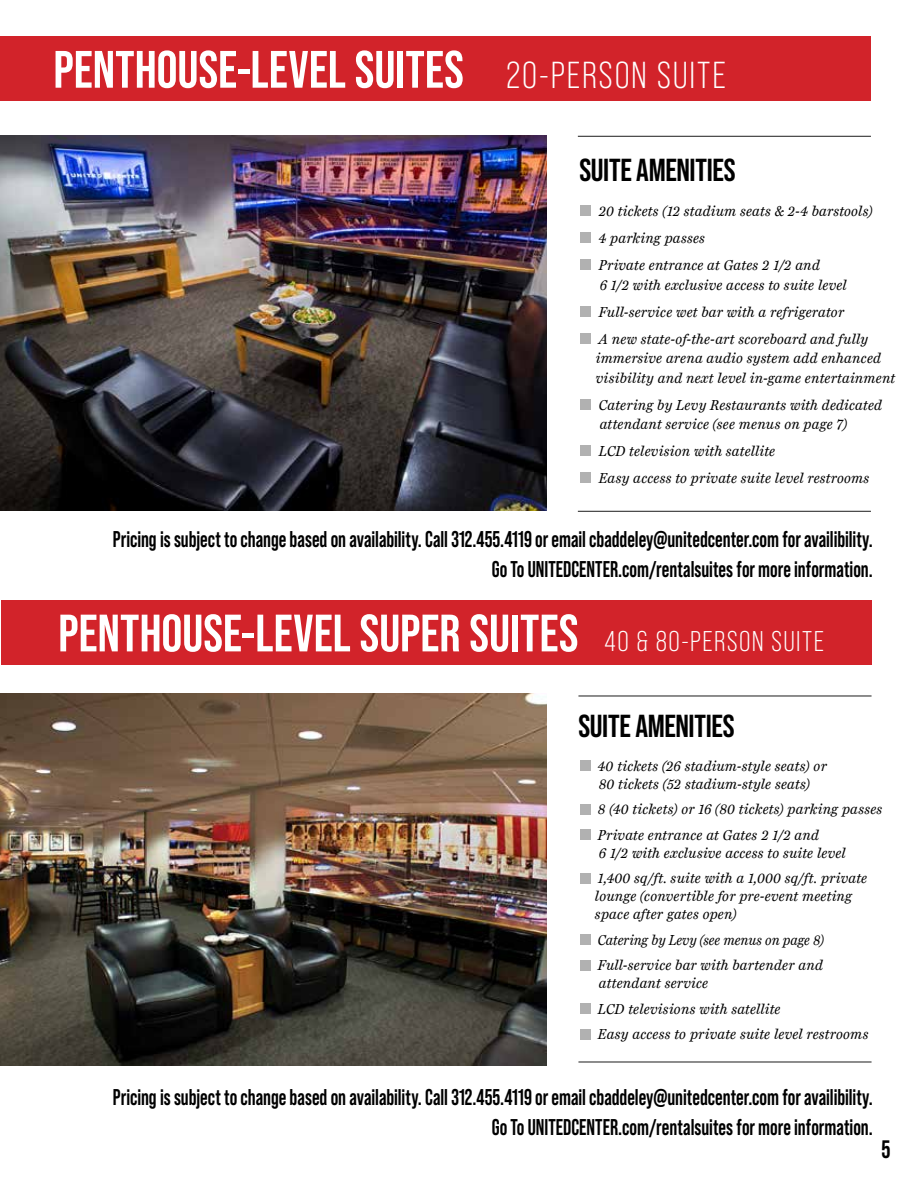
<style>
.page{position:relative;width:918px;height:1188px;background:#fff}
.page>*{position:absolute;margin:0;border:0;box-sizing:border-box;transform-origin:0 0}
.t1{font:700 52.5px "Bebas Neue Pro";color:#fff}
.t2{font:700 31.8px "Bebas Neue Pro";letter-spacing:-.01em;color:#000}
.t3{font:700 25.2px "Bebas Neue Pro";color:#000;scale:.93 1}
.t4{font:700 22.8px/30px "Bebas Neue Pro";color:#000;text-align:right;scale:.89 1}
.t5{font:italic 15px/27px "Miller Daily";letter-spacing:.02em;color:#000;scale:.93 1}
.t6{font:italic 15px/25.5px "Miller Daily";letter-spacing:.02em;color:#000;scale:.89 1}
.s1{font-weight:400;font-size:37.5px}
.s2{font-weight:400;font-size:28.5px}
</style>
<div class="page">
<div style="left:1px;top:600px;width:871px;height:65px;background:#d2232a"></div>
<img style="left:0;top:693px;width:547px;height:372px">
<div style="left:580px;top:760px;width:10px;height:11px;background:#b1b1b1"></div>
<div style="left:580px;top:804px;width:10px;height:10px;background:#b1b1b1"></div>
<div style="left:580px;top:829px;width:10px;height:11px;background:#b1b1b1"></div>
<div style="left:580px;top:873px;width:10px;height:10px;background:#b1b1b1"></div>
<div style="left:580px;top:934px;width:10px;height:11px;background:#b1b1b1"></div>
<div style="left:580px;top:960px;width:10px;height:10px;background:#b1b1b1"></div>
<div style="left:580px;top:1003px;width:10px;height:11px;background:#b1b1b1"></div>
<div style="left:580px;top:1029px;width:10px;height:10px;background:#b1b1b1"></div>
<hr style="left:578px;top:1062px;width:294px;height:1px;background:#000">
<hr style="left:578px;top:696px;width:294px;height:1px;background:#000">
<div style="left:0;top:36px;width:871px;height:65px;background:#d2232a"></div>
<img style="left:0;top:136px;width:547px;height:375px">
<div style="left:581px;top:206px;width:10px;height:10px;background:#b1b1b1"></div>
<div style="left:581px;top:233px;width:10px;height:10px;background:#b1b1b1"></div>
<div style="left:581px;top:260px;width:10px;height:10px;background:#b1b1b1"></div>
<div style="left:581px;top:306px;width:10px;height:11px;background:#b1b1b1"></div>
<div style="left:581px;top:333px;width:10px;height:11px;background:#b1b1b1"></div>
<div style="left:581px;top:399px;width:10px;height:11px;background:#b1b1b1"></div>
<div style="left:581px;top:446px;width:10px;height:10px;background:#b1b1b1"></div>
<div style="left:581px;top:473px;width:10px;height:10px;background:#b1b1b1"></div>
<hr style="left:578px;top:511px;width:293px;height:1px;background:#000">
<hr style="left:578px;top:136px;width:293px;height:1px;background:#000">
<h1 class="t1" style="left:53px;top:39px;width:674px">PENTHOUSE-LEVEL SUITES <span class="s1">20-PERSON SUITE</span></h1>
<h2 class="t2" style="left:579px;top:152px;width:158px">SUITE AMENITIES</h2>
<p class="t5" style="left:599px;top:197px;width:296px">20 tickets (12 stadium seats &amp; 2-4 barstools)<br>4 parking passes<br>Private entrance at Gates 2 1/2 and</p>
<p class="t5" style="left:599px;top:271px;width:291px">6 1/2 with exclusive access to suite level<br>Full-service wet bar with a refrigerator<br>A new state-of-the-art scoreboard and fully</p>
<p class="t5" style="left:596px;top:348px;width:323px;line-height:19.5px">immersive arena audio system add enhanced visibility and next level in-game entertainment</p>
<p class="t5" style="left:599px;top:395px;width:306px;line-height:19.5px">Catering by Levy Restaurants with dedicated attendant service (see menus on page 7)</p>
<p class="t5" style="left:599px;top:437px;width:292px">LCD television with satellite<br>Easy access to private suite level restrooms</p>
<h3 class="t4" style="left:113px;top:524px;width:855px">Pricing is subject to change based on availability. Call 312.455.4119 or email cbaddeley@unitedcenter.com for availibility.<br>Go To UNITEDCENTER.com/rentalsuites for more information.</h3>
<h1 class="t1" style="left:58px;top:603px;width:767px">PENTHOUSE-LEVEL SUPER SUITES <span class="s2">40 &amp; 80-PERSON SUITE</span></h1>
<h2 class="t2" style="left:578px;top:708px;width:158px">SUITE AMENITIES</h2>
<p class="t5" style="left:598px;top:756px;width:248px;line-height:18px">40 tickets (26 stadium-style seats) or<br>80 tickets (52 stadium-style seats)</p>
<p class="t5" style="left:598px;top:796px;width:307px;line-height:25.5px">8 (40 tickets) or 16 (80 tickets) parking passes<br>Private entrance at Gates 2 1/2 and</p>
<p class="t5" style="left:598px;top:840px;width:291px;line-height:25.5px">6 1/2 with exclusive access to suite level<br>1,400 sq/ft. suite with a 1,000 sq/ft. private</p>
<p class="t5" style="left:595px;top:887px;width:278px;line-height:18px">lounge (convertible for pre-event meeting space after gates open)</p>
<p class="t6" style="left:598px;top:927px;width:255px">Catering by Levy (see menus on page 8)<br>Full-service bar with bartender and</p>
<p class="t5" style="left:598px;top:970px;width:292px;line-height:25.5px">attendant service<br>LCD televisions with satellite<br>Easy access to private suite level restrooms</p>
<h3 class="t4" style="left:113px;top:1082px;width:855px">Pricing is subject to change based on availability. Call 312.455.4119 or email cbaddeley@unitedcenter.com for availibility.<br>Go To UNITEDCENTER.com/rentalsuites for more information.</h3>
<h3 class="t3" style="left:882px;top:1135px;width:11px">5</h3>
</div>
